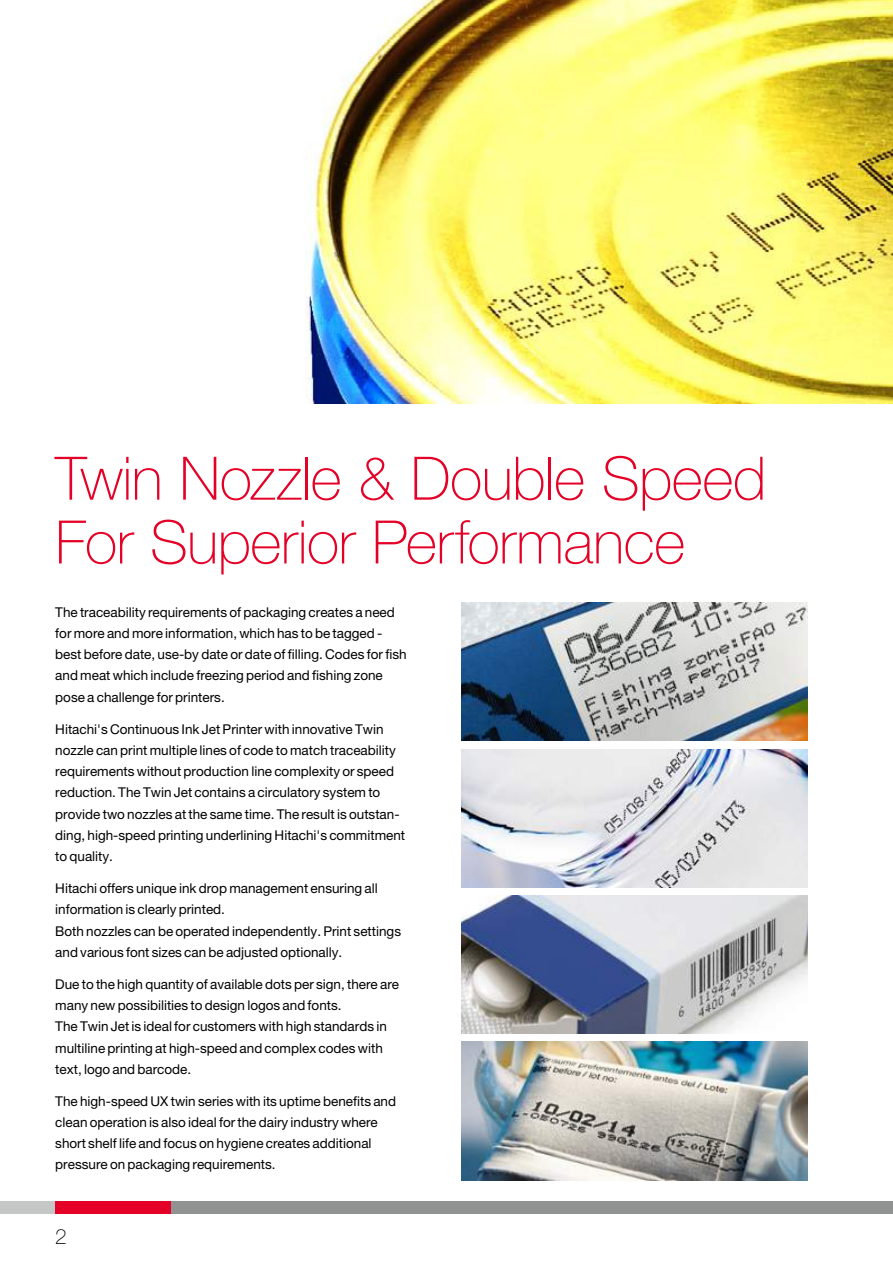
<style>
.page{position:relative;width:893px;height:1263px;background:#fff}
.page>*{position:absolute;margin:0;border:0;box-sizing:border-box;transform-origin:0 0}
.t1{font:100 60px/63.8px "Helvetica Neue LT Pro";letter-spacing:-.01em;color:#e40026}
.t2{font:100 21px "Helvetica Neue LT Pro";color:#000}
.t3{font:13.5px/21.3px "Helvetica Neue LT Pro";color:#000}
</style>
<div class="page">
<div style="left:0;top:1201px;width:56px;height:13px;background:#c5c6c6"></div>
<div style="left:159px;top:1201px;width:734px;height:13px;background:#919292"></div>
<div style="left:55px;top:1201px;width:116px;height:13px;background:#e40026"></div>
<img style="left:305px;top:0;width:588px;height:404px">
<img style="left:461px;top:1042px;width:347px;height:138px">
<img style="left:461px;top:603px;width:347px;height:138px">
<img style="left:461px;top:896px;width:347px;height:138px">
<img style="left:461px;top:749px;width:347px;height:138px">
<h1 class="t1" style="left:55px;top:446px;width:713px">Twin Nozzle &amp; Double Speed<br>For Superior Performance</h1>
<p class="t3" style="left:55px;top:601px;width:353px">The traceability requirements of packaging creates a need for more and more information, which has to be tagged - best before date, use-by date or date of filling. Codes for fish and meat which include freezing period and fishing zone pose a challenge for printers.</p>
<p class="t3" style="left:55px;top:718px;width:351px">Hitachi's Continuous Ink Jet Printer with innovative Twin nozzle can print multiple lines of code to match traceability requirements without production line complexity or speed reduction. The Twin Jet contains a circulatory system to provide two nozzles at the same time. The result is outstan&shy;ding, high-speed printing underlining Hitachi's commitment to quality.</p>
<p class="t3" style="left:55px;top:877px;width:347px">Hitachi offers unique ink drop management ensuring all information is clearly printed.<br>Both nozzles can be operated independently. Print settings and various font sizes can be adjusted optionally.</p>
<p class="t3" style="left:55px;top:973px;width:345px">Due to the high quantity of available dots per sign, there are many new possibilities to design logos and fonts.<br>The Twin Jet is ideal for customers with high standards in multiline printing at high-speed and complex codes with text, logo and barcode.</p>
<p class="t3" style="left:55px;top:1090px;width:342px">The high-speed UX twin series with its uptime benefits and clean operation is also ideal for the dairy industry where short shelf life and focus on hygiene creates additional pressure on packaging requirements.</p>
<h2 class="t2" style="left:55px;top:1224px;width:13px">2</h2>
</div>
